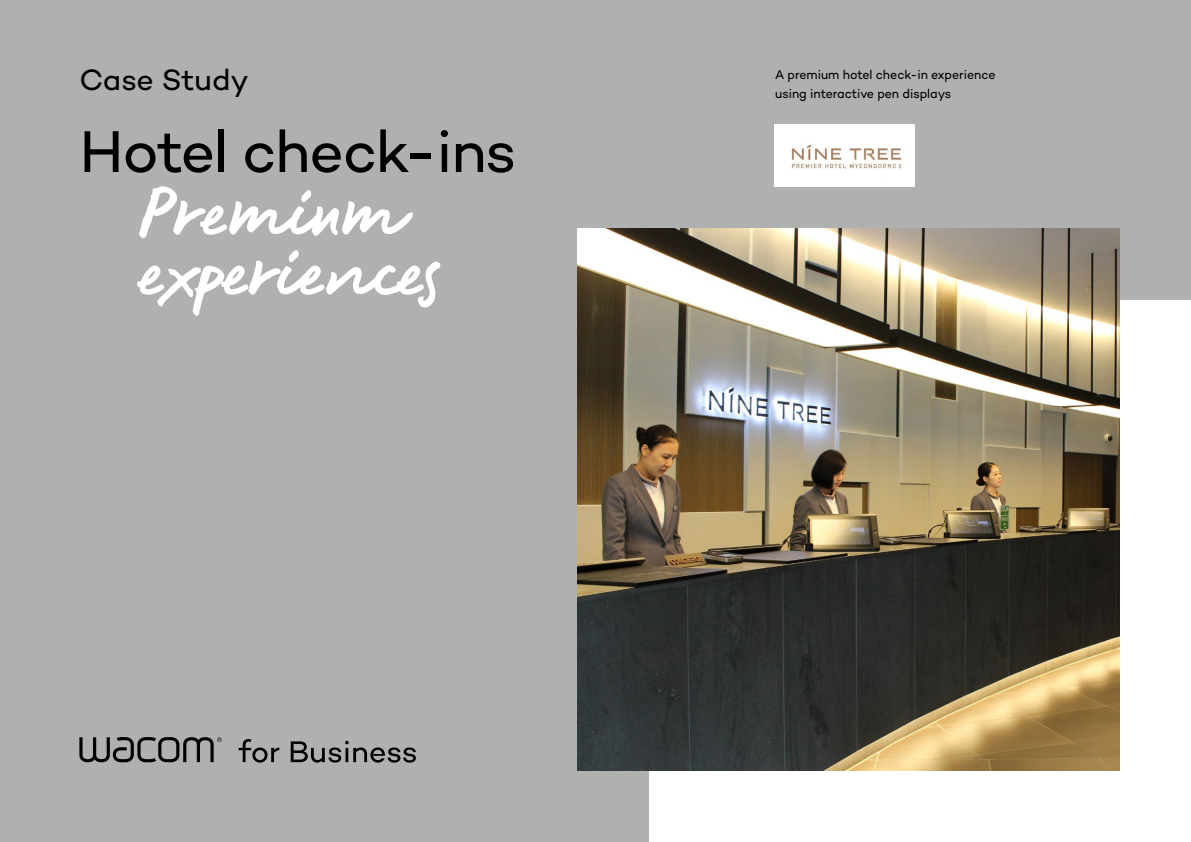
<style>
.page{position:relative;width:1191px;height:842px;background:#afb1b1}
.page>*{position:absolute;margin:0;border:0;box-sizing:border-box;transform-origin:0 0}
.t1{font:72px/60px "Signature Wacom";letter-spacing:-.02em;color:#fff}
.t2{font:60px "Campton Wacom";letter-spacing:-.025em;color:#000}
.t3{font:30px "Campton Wacom";letter-spacing:-.01em;color:#000}
.t4{font:13px/19px "Campton Wacom";letter-spacing:-.005em;color:#000;scale:.95 1}
</style>
<div class="page">
<svg style="left:79px;top:737px;width:337px;height:26px"></svg>
<div style="left:650px;top:301px;width:541px;height:541px;background:#fff"></div>
<img style="left:578px;top:229px;width:541px;height:541px">
<img style="left:774px;top:124px;width:140px;height:62px">
<h3 class="t3" style="left:79px;top:61px;width:171px">Case Study</h3>
<h2 class="t2" style="left:79px;top:114px;width:438px">Hotel check-ins</h2>
<h1 class="t1" style="left:139px;top:177px;width:303px">Premium experiences</h1>
<p class="t4" style="left:775px;top:65px;width:234px">A premium hotel check-in experience using interactive pen displays</p>
</div>
